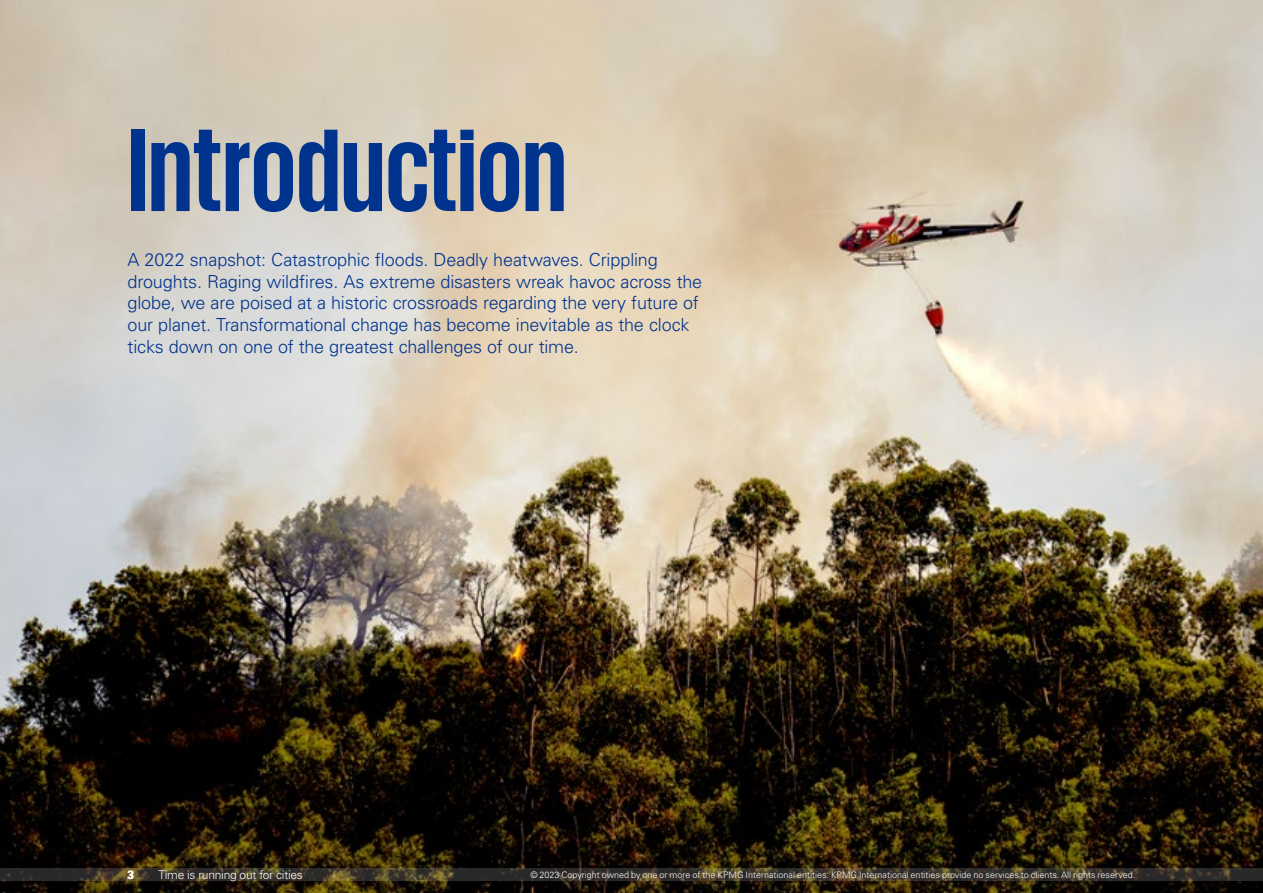
<style>
.page{position:relative;width:1263px;height:893px;background:#fff}
.page>*{position:absolute;margin:0;border:0;box-sizing:border-box;transform-origin:0 0}
.t1{font:700 120px "KPMG";color:#00338d}
.t2{font:300 18px/21.6px "Univers LT Std";letter-spacing:-.01em;color:#00338d}
.t3{font:300 12px "Univers LT Std";letter-spacing:-.02em;color:#fff}
.t4{font:700 12px "Univers LT Std";color:#fff}
.t5{font:300 9px "Univers LT Std";color:#fff}
</style>
<div class="page">
<img style="left:0;top:0;width:1263px;height:893px">
<svg style="left:0;top:868px;width:1263px;height:13px;background:#3d372b"></svg>
<h1 class="t1" style="left:128px;top:110px;width:441px">Introduction</h1>
<p class="t2" style="left:128px;top:249px;width:576px">A 2022 snapshot: Catastrophic floods. Deadly heatwaves. Crippling droughts. Raging wildfires. As extreme disasters wreak havoc across the globe, we are poised at a historic crossroads regarding the very future of our planet. Transformational change has become inevitable as the clock ticks down on one of the greatest challenges of our time.</p>
<p class="t4" style="left:128px;top:868px;width:8px">3</p>
<p class="t3" style="left:158px;top:868px;width:146px">Time is running out for cities</p>
<p class="t5" style="left:530px;top:869px;width:606px">© 2023 Copyright owned by one or more of the KPMG International entities. KPMG International entities provide no services to clients. All rights reserved.</p>
</div>
